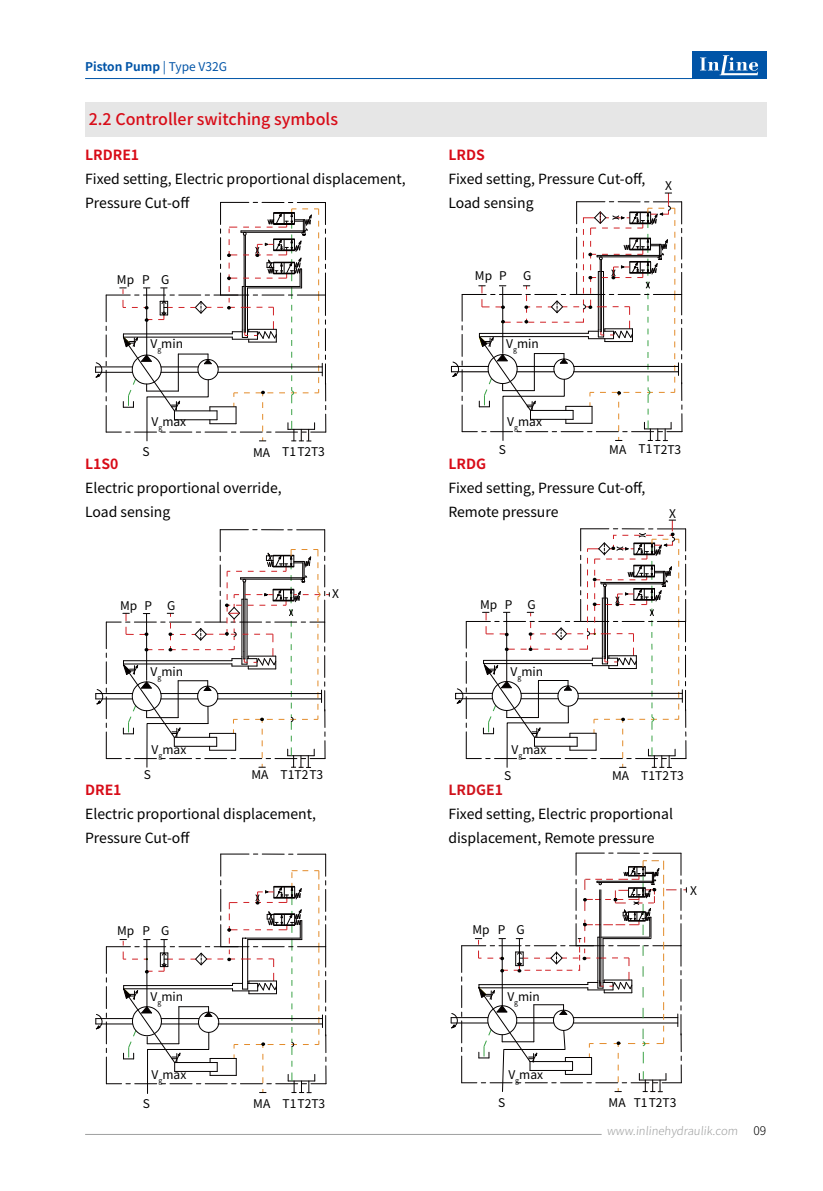
<style>
.page{position:relative;width:823px;height:1191px;background:#fff}
.page>*{position:absolute;margin:0;border:0;box-sizing:border-box;transform-origin:0 0}
.t1{font:500 16px "Noto Sans Hans";color:#d80c18}
.t2{font:14px/24px "Noto Sans Hans";color:#000}
.t3{font:700 14px "Noto Sans Hans";color:#d80c18}
.t4{font:700 14px "Noto Sans Hans";color:#d0121b}
.t5{font:12px "Noto Sans Hans";color:#000}
.t6{font:700 12px "Noto Sans Hans";color:#0054a7}
.t7{font:300 11.4px "Noto Sans Hans";color:#9fa0a0}
.s1{font-weight:400}
.s2{font-size:12px;color:#000}
</style>
<div class="page">
<hr style="left:85px;top:78px;width:607px;height:1px;background:#0054a7">
<hr style="left:85px;top:1134px;width:516px;height:1px;background:#9fa0a0">
<div style="left:691px;top:52px;width:74px;height:27px;background:#0054a7"></div>
<svg style="left:700px;top:55px;width:57px;height:20px"></svg>
<svg style="left:450px;top:192px;width:232px;height:249px"></svg>
<svg style="left:95px;top:202px;width:231px;height:240px"></svg>
<svg style="left:95px;top:529px;width:234px;height:239px"></svg>
<svg style="left:95px;top:853px;width:231px;height:241px"></svg>
<svg style="left:450px;top:852px;width:236px;height:240px"></svg>
<svg style="left:455px;top:519px;width:231px;height:249px"></svg>
<div style="left:85px;top:102px;width:680px;height:34px;background:#e6e6e6"></div>
<p class="t6" style="left:85px;top:59px;width:143px">Piston Pump <span class="s1">| Type V32G</span></p>
<p class="t1" style="left:89px;top:110px;width:251px">2.2 Controller switching symbols</p>
<p class="t3" style="left:85px;top:147px;width:56px">LRDRE1</p>
<p class="t2" style="left:85px;top:167px;width:322px">Fixed setting, Electric proportional displacement,<br>Pressure Cut-off</p>
<p class="t5" style="left:117px;top:272px;width:19px">Mp</p>
<p class="t5" style="left:142px;top:272px;width:29px">P G</p>
<p class="t5" style="left:150px;top:337px;width:34px">V<sub>g</sub>min</p>
<p class="t5" style="left:151px;top:415px;width:36px">V<sub>g</sub>max</p>
<p class="t3" style="left:448px;top:147px;width:38px">LRDS</p>
<p class="t2" style="left:448px;top:167px;width:198px">Fixed setting, Pressure Cut-off,<br>Load sensing</p>
<p class="t5" style="left:664px;top:179px;width:8px">X</p>
<p class="t5" style="left:474px;top:269px;width:33px">Mp P</p>
<p class="t5" style="left:523px;top:269px;width:10px">G</p>
<p class="t5" style="left:506px;top:337px;width:34px">V<sub>g</sub>min</p>
<p class="t5" style="left:507px;top:415px;width:36px">V<sub>g</sub>max</p>
<p class="t5" style="left:253px;top:445px;width:19px">MA</p>
<p class="t5" style="left:498px;top:442px;width:9px">S</p>
<p class="t5" style="left:609px;top:442px;width:73px">MA T1T2T3</p>
<p class="t5" style="left:142px;top:445px;width:9px">S</p>
<p class="t5" style="left:282px;top:445px;width:44px">T1T2T3</p>
<p class="t3" style="left:448px;top:456px;width:39px">LRDG</p>
<p class="t2" style="left:448px;top:476px;width:198px">Fixed setting, Pressure Cut-off,<br>Remote pressure</p>
<p class="t3" style="left:85px;top:456px;width:35px">L1S0</p>
<p class="t2" style="left:85px;top:476px;width:198px">Electric proportional override,<br>Load sensing</p>
<p class="t5" style="left:668px;top:507px;width:8px">X</p>
<p class="t5" style="left:332px;top:587px;width:8px">X</p>
<p class="t5" style="left:120px;top:598px;width:19px">Mp</p>
<p class="t5" style="left:480px;top:597px;width:34px">Mp P</p>
<p class="t5" style="left:527px;top:597px;width:10px">G</p>
<p class="t5" style="left:144px;top:598px;width:9px">P</p>
<p class="t5" style="left:167px;top:598px;width:10px">G</p>
<p class="t5" style="left:150px;top:664px;width:34px">V<sub>g</sub>min</p>
<p class="t5" style="left:510px;top:664px;width:34px">V<sub>g</sub>min</p>
<p class="t5" style="left:151px;top:742px;width:36px">V<sub>g</sub>max</p>
<p class="t5" style="left:511px;top:742px;width:36px">V<sub>g</sub>max</p>
<p class="t5" style="left:144px;top:768px;width:9px">S</p>
<p class="t5" style="left:280px;top:768px;width:44px">T1T2T3</p>
<p class="t5" style="left:251px;top:768px;width:19px">MA</p>
<p class="t5" style="left:504px;top:769px;width:9px">S</p>
<p class="t5" style="left:611px;top:769px;width:19px">MA</p>
<p class="t5" style="left:640px;top:769px;width:44px">T1T2T3</p>
<p class="t3" style="left:85px;top:782px;width:38px">DRE1</p>
<p class="t2" style="left:85px;top:802px;width:232px">Electric proportional displacement,<br>Pressure Cut-off</p>
<p class="t4" style="left:448px;top:782px;width:56px">LRDGE1</p>
<p class="t2" style="left:448px;top:802px;width:226px">Fixed setting, Electric proportional displacement, Remote pressure</p>
<p class="t5" style="left:689px;top:883px;width:8px">X</p>
<p class="t5" style="left:117px;top:924px;width:19px">Mp</p>
<p class="t5" style="left:142px;top:924px;width:29px">P G</p>
<p class="t5" style="left:472px;top:923px;width:19px">Mp</p>
<p class="t5" style="left:497px;top:923px;width:29px">P G</p>
<p class="t5" style="left:150px;top:989px;width:34px">V<sub>g</sub>min</p>
<p class="t5" style="left:507px;top:989px;width:34px">V<sub>g</sub>min</p>
<p class="t5" style="left:151px;top:1067px;width:36px">V<sub>g</sub>max</p>
<p class="t5" style="left:508px;top:1067px;width:36px">V<sub>g</sub>max</p>
<p class="t5" style="left:143px;top:1096px;width:9px">S</p>
<p class="t5" style="left:282px;top:1096px;width:44px">T1T2T3</p>
<p class="t5" style="left:253px;top:1097px;width:19px">MA</p>
<p class="t5" style="left:498px;top:1095px;width:9px">S</p>
<p class="t5" style="left:633px;top:1095px;width:44px">T1T2T3</p>
<p class="t5" style="left:608px;top:1096px;width:19px">MA</p>
<p class="t7" style="left:606px;top:1124px;width:161px">www.inlinehydraulik.com <span class="s2">09</span></p>
</div>
